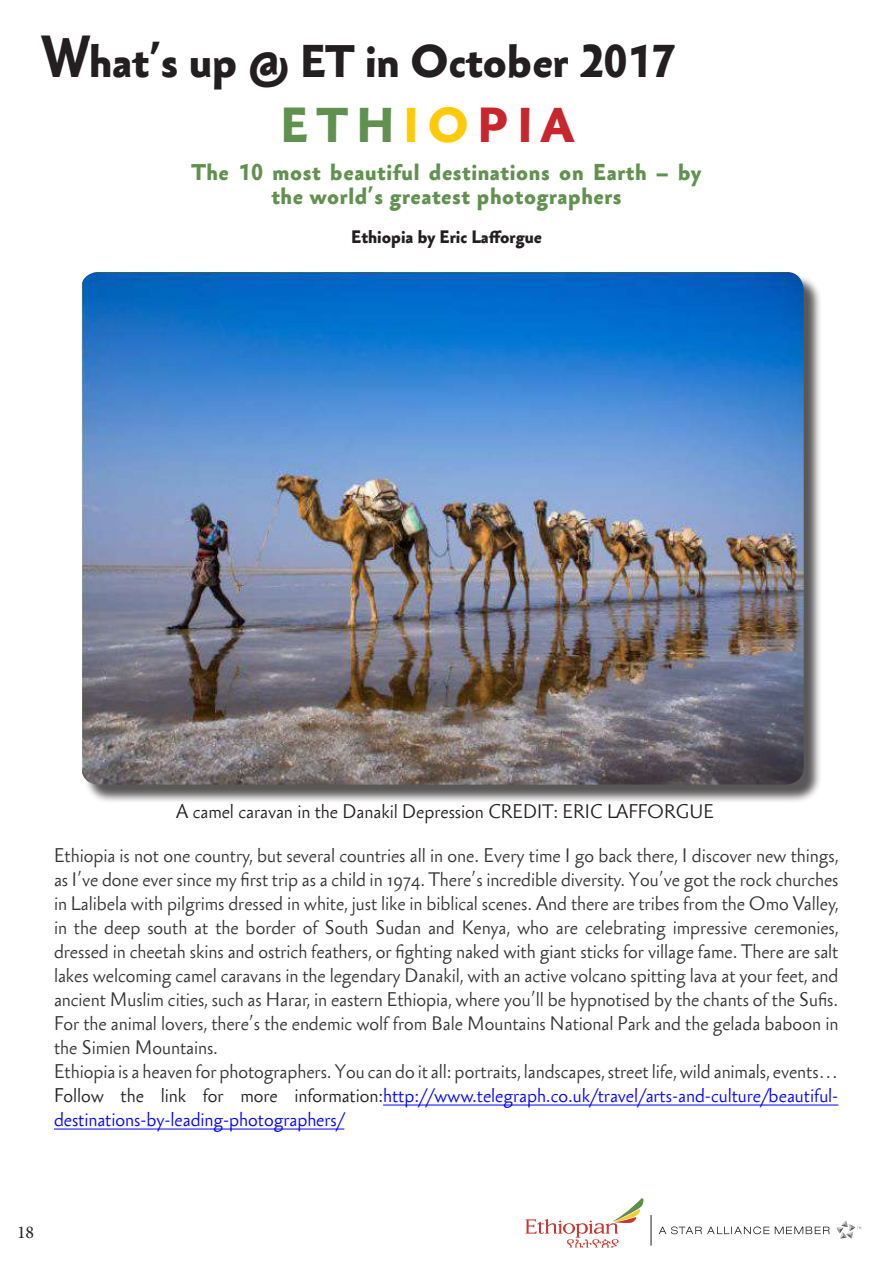
<style>
.page{position:relative;width:893px;height:1263px;background:#fff}
.page>*{position:absolute;margin:0;border:0;box-sizing:border-box;transform-origin:0 0}
.t1{font:700 45px "Sebastian Medium UCF";letter-spacing:.2em;color:#61914f}
.t2{font:700 42px "Sebastian Medium UCF";color:#231f20}
.t3{font:700 21px/24px "Sebastian Medium UCF";letter-spacing:.03em;color:#61914f;text-align:center}
.t4{font:300 18px/24px "Sebastian";color:#333}
.t5{font:300 18px "Sebastian";color:#231f20}
.t6{font:18px "Minion Pro";color:#231f20}
.t7{font:700 16.5px "Sebastian Medium UCF";color:#231f20}
.s1{font-size:54.6px}
.s2{color:#feca0a}
.s3{color:#c7262d}
.s4{color:#231f20}
.s5{color:#00f}
</style>
<div class="page">
<hr style="left:651px;top:1215px;width:1px;height:30px;background:#1f1e1e">
<svg style="left:836px;top:1220px;width:25px;height:18px"></svg>
<svg style="left:659px;top:1226px;width:110px;height:8px"></svg>
<svg style="left:775px;top:1226px;width:55px;height:8px"></svg>
<svg style="left:525px;top:1198px;width:119px;height:49px"></svg>
<hr style="left:383px;top:1104px;width:455px;height:1px;background:#00f">
<hr style="left:54px;top:1128px;width:290px;height:1px;background:#00f">
<div style="left:84px;top:274px;width:738px;height:529px;background:#231f20;opacity:.75"></div>
<img style="left:81px;top:272px;width:723px;height:512px">
<h2 class="t2" style="left:43px;top:34px;width:634px"><span class="s1">W</span>hat’s up @ ET in October 2017</h2>
<h1 class="t1" style="left:281px;top:95px;width:294px">ETH<span class="s2">IO</span><span class="s3">PIA</span></h1>
<p class="t3" style="left:192px;top:161px;width:511px">The 10 most beautiful destinations on Earth – by the world’s greatest photographers</p>
<p class="t7" style="left:351px;top:226px;width:192px">Ethiopia by Eric Lafforgue</p>
<p class="t5" style="left:176px;top:800px;width:539px">A camel caravan in the Danakil Depression CREDIT: ERIC LAFFORGUE</p>
<p class="t4" style="left:54px;top:844px;width:786px">Ethiopia is not one country, but several countries all in one. Every time I go back there, I discover new things, as I’ve done ever since my first trip as a child in 1974. There’s incredible diversity. You’ve got the rock churches in Lalibela with pilgrims dressed in white, just like in biblical scenes. And there are tribes from the Omo Valley, in the deep south at the border of South Sudan and Kenya, who are celebrating impressive ceremonies, dressed in cheetah skins and ostrich feathers, or fighting naked with giant sticks for village fame. There are salt lakes welcoming camel caravans in the legendary Danakil, with an active volcano spitting lava at your feet, and ancient Muslim cities, such as Harar, in eastern Ethiopia, where you’ll be hypnotised by the chants of the Sufis.<br>For the animal lovers, there’s the endemic wolf from Bale Mountains National Park and the gelada baboon in the Simien Mountains.<br>Ethiopia is a heaven for photographers. You can do it all: portraits, landscapes, street life, wild animals, events… <span class="s4">Follow the link for more information:</span><span class="s5">http://www.telegraph.co.uk/travel/arts-and-culture/beautiful&shy;destinations-by-leading-photographers/</span></p>
<p class="t6" style="left:17px;top:1220px;width:19px">18</p>
</div>
